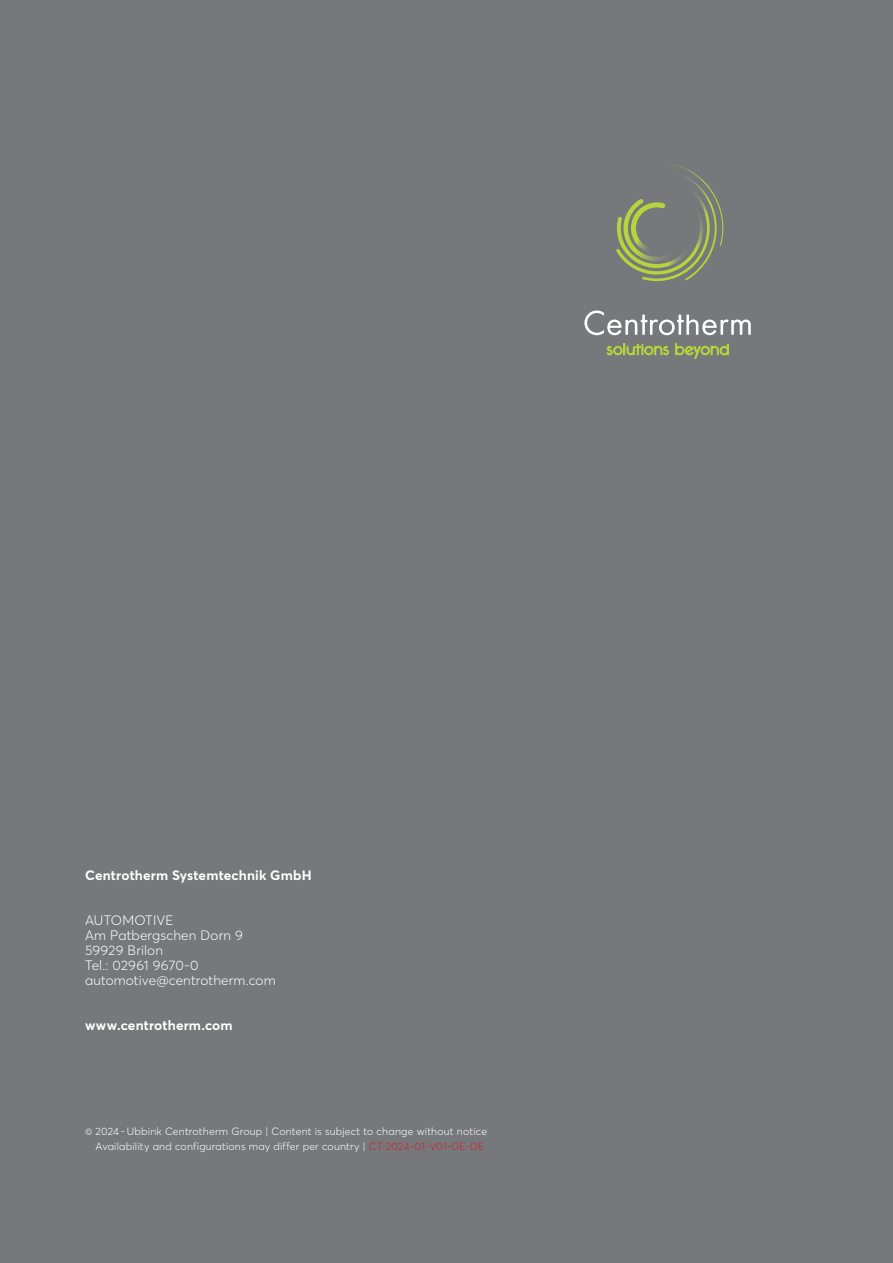
<style>
.page{position:relative;width:893px;height:1263px;background:#76787b}
.page>*{position:absolute;margin:0;border:0;box-sizing:border-box;transform-origin:0 0}
.t1{font:300 13.5px/15px "Averta PE";letter-spacing:.01em;color:#fff}
.t2{font:700 13.5px "Averta PE";letter-spacing:.01em;color:#fff}
.t3{font:300 10.5px/15px "Averta PE";letter-spacing:.02em;color:#fff;text-align:right}
.s1{color:#d1232a}
</style>
<div class="page">
<svg style="left:607px;top:344px;width:62px;height:11px"></svg>
<svg style="left:675px;top:343px;width:54px;height:16px"></svg>
<svg style="left:584px;top:310px;width:167px;height:25px"></svg>
<img style="left:634px;top:199px;width:8px;height:5px">
<img style="left:616px;top:204px;width:26px;height:68px">
<img style="left:642px;top:199px;width:45px;height:82px">
<img style="left:671px;top:246px;width:43px;height:34px">
<img style="left:646px;top:165px;width:77px;height:81px">
<p class="t2" style="left:85px;top:866px;width:228px">Centrotherm Systemtechnik GmbH</p>
<p class="t1" style="left:85px;top:912px;width:192px">AUTOMOTIVE<br>Am Patbergschen Dorn 9<br>59929 Brilon<br>Tel.: 0 29 61 96 70-0 automotive@centrotherm.com</p>
<p class="t2" style="left:85px;top:1016px;width:149px">www.centrotherm.com</p>
<p class="t3" style="left:85px;top:1123px;width:404px">© 2024 - Ubbink Centrotherm Group | Content is subject to change without notice<br>Availability and configurations may differ per country | <span class="s1">CT-2024-01-V01-DE-DE</span></p>
</div>
